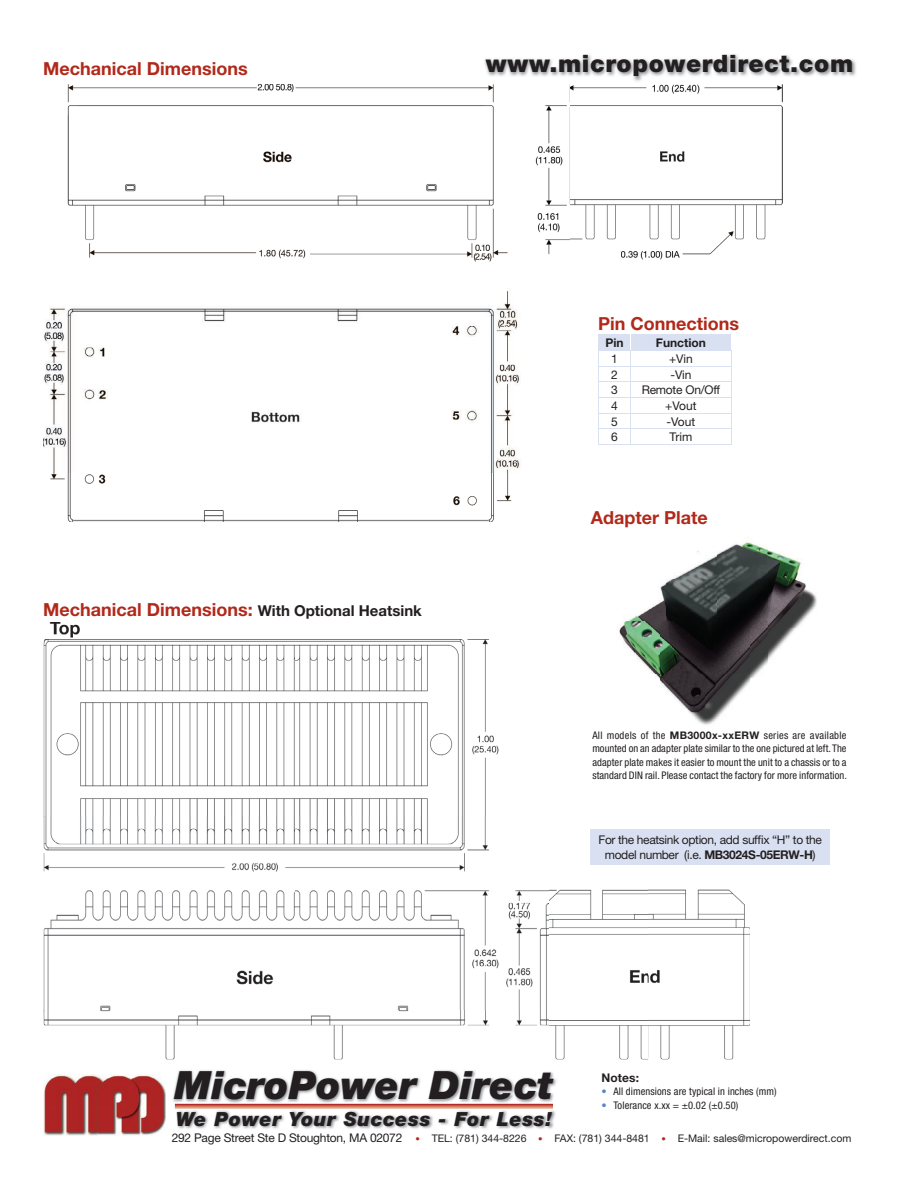
<style>
.page{position:relative;width:918px;height:1188px;background:#fff}
.page>*{position:absolute;margin:0;border:0;box-sizing:border-box;transform-origin:0 0}
.t1{font:italic 900 39px "Helvetica Neue";color:#231f20}
.t2{font:900 24px "Helvetica Neue";letter-spacing:.03em;color:#231f20}
.t3{font:italic 900 19.5px "Helvetica Neue";letter-spacing:.035em;color:#231f20}
.t4{font:700 18px "Helvetica Neue";color:#b1291a}
.t5{font:12px/14.4px "Helvetica Neue";letter-spacing:-.03em;color:#231f20;text-align:center}
.t6{font:700 12px "Helvetica Neue";color:#231f20}
.t7{font:condensed 10.5px/13.5px "Helvetica Neue";letter-spacing:.01em;color:#231f20;text-align:justify}
.t8{font:10.5px "Helvetica Neue";color:#231f20}
.s1{font-size:15px;color:#231f20}
.s2{font-weight:700;font-stretch:normal}
.s3{font-weight:700}
.s4{font-size:12px}
.s5{font-size:9px;color:#b1291a}
.s6{color:#5786c5}
</style>
<div class="page">
<img style="left:43px;top:84px;width:739px;height:438px">
<img style="left:173px;top:1070px;width:384px;height:34px">
<svg style="left:175px;top:1104px;width:378px;height:5px;background:#d07964"></svg>
<img style="left:176px;top:1110px;width:379px;height:19px">
<img style="left:43px;top:1075px;width:123px;height:60px">
<img style="left:484px;top:54px;width:372px;height:27px">
<img style="left:44px;top:622px;width:605px;height:437px">
<img style="left:649px;top:889px;width:101px;height:170px">
<hr style="left:598px;top:444px;width:133px;height:1px;background:#d8e0f1">
<svg style="left:598px;top:334px;width:134px;height:110px"></svg>
<div style="left:591px;top:829px;width:239px;height:36px;background:#d8e0f1"></div>
<img style="left:673px;top:542px;width:128px;height:37px">
<img style="left:624px;top:579px;width:94px;height:43px">
<img style="left:718px;top:579px;width:99px;height:50px">
<img style="left:750px;top:629px;width:45px;height:51px">
<img style="left:616px;top:622px;width:134px;height:105px">
<h3 class="t4" style="left:43px;top:62px;width:206px">Mechanical Dimensions</h3>
<h2 class="t2" style="left:486px;top:55px;width:369px">www.micropowerdirect.com</h2>
<h3 class="t4" style="left:43px;top:603px;width:380px">Mechanical Dimensions: <span class="s1">With Optional Heatsink</span></h3>
<h3 class="t4" style="left:598px;top:317px;width:142px">Pin Con nec tions</h3>
<p class="t6" style="left:606px;top:339px;width:20px">Pin</p>
<p class="t6" style="left:656px;top:339px;width:52px">Function</p>
<p class="t5" style="left:611px;top:353px;width:8px">1</p>
<p class="t5" style="left:669px;top:353px;width:25px">+Vin</p>
<p class="t5" style="left:611px;top:368px;width:8px">2</p>
<p class="t5" style="left:670px;top:368px;width:23px">-Vin</p>
<p class="t5" style="left:611px;top:384px;width:8px">3</p>
<p class="t5" style="left:642px;top:384px;width:80px">Remote On/Off</p>
<p class="t5" style="left:611px;top:400px;width:8px">4</p>
<p class="t5" style="left:665px;top:400px;width:33px">+Vout</p>
<p class="t5" style="left:611px;top:415px;width:8px">5</p>
<p class="t5" style="left:667px;top:415px;width:30px">-Vout</p>
<p class="t5" style="left:611px;top:431px;width:8px">6</p>
<p class="t5" style="left:670px;top:431px;width:24px">Trim</p>
<h3 class="t4" style="left:591px;top:511px;width:118px">Adapter Plate</h3>
<p class="t7" style="left:592px;top:729px;width:256px">All models of the <span class="s2">MB3000x-xxERW</span> series are available mounted on an adapter plate similar to the one pictured at left. The adapter plate makes it easier to mount the unit to a chassis or to a standard DIN rail. Please contact the factory for more information.</p>
<p class="t5" style="left:599px;top:834px;width:225px">For the heatsink option, add suffix “H” to the model number (i.e. <span class="s3">MB3024S-05ERW-H</span>)</p>
<h1 class="t1" style="left:175px;top:1071px;width:380px">MicroPower Direct</h1>
<h3 class="t3" style="left:176px;top:1112px;width:378px">We Power Your Success - For Less!</h3>
<p class="t8" style="left:172px;top:1134px;width:681px"><span class="s4">292 Page Street Ste D Stoughton, MA 02072</span> <span class="s5">•</span> TEL: (781) 344-8226 <span class="s5">•</span> FAX: (781) 344-8481 <span class="s5">•</span> E-Mail: sales@micropowerdirect.com</p>
<p class="t6" style="left:601px;top:1073px;width:39px">Notes:</p>
<p class="t7" style="left:601px;top:1086px;width:177px"><span class="s6">•</span> All dimensions are typical in inches (mm)</p>
<p class="t7" style="left:601px;top:1099px;width:138px"><span class="s6">•</span> Tolerance x.xx = ±0.02 (±0.50)</p>
</div>
